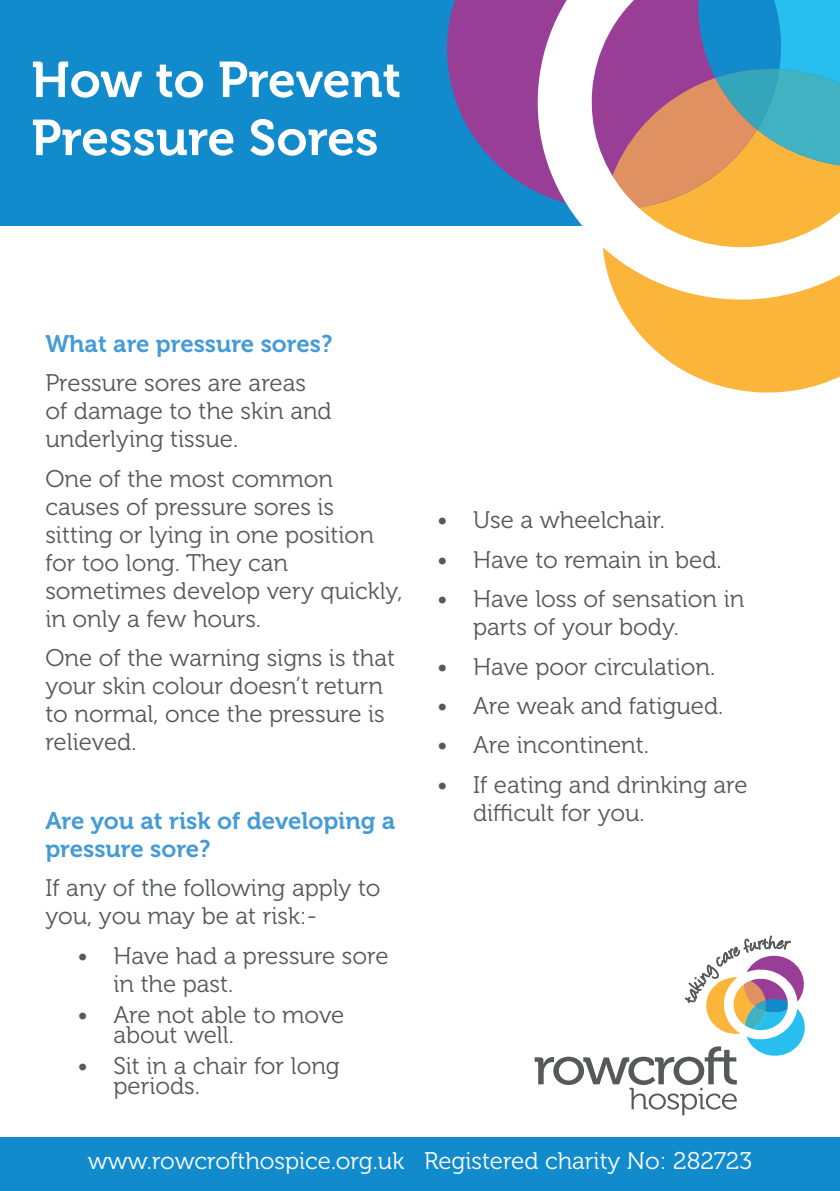
<style>
.page{position:relative;width:840px;height:1191px;background:#fff}
.page>*{position:absolute;margin:0;border:0;box-sizing:border-box;transform-origin:0 0}
.Title_heading{font:50px "Museo 700";color:#fff}
.Body_Copy{font:24px/28px "Museo 300";color:#57585a}
.Body_Copy-2{font:24px/28px "Museo 700";color:#459bd5}
.t1{font:24px "Museo 300";color:#fff}
</style>
<div class="page">
<div style="left:0;top:0;width:839px;height:226px;background:#128bcd"></div>
<div style="left:0;top:1137px;width:839px;height:54px;background:#128bcd"></div>
<svg style="left:447px;top:0;width:55px;height:169px;fill:#983e97"></svg>
<svg style="left:640px;top:335px;width:199px;height:58px;fill:#fcb53b"></svg>
<svg style="left:502px;top:0;width:337px;height:335px"></svg>
<svg style="left:534px;top:936px;width:270px;height:179px"></svg>
<p class="Title_heading" style="left:31px;top:52px;width:371px">How to Prevent</p>
<p class="Title_heading" style="left:31px;top:110px;width:348px">Pressure Sores</p>
<p class="Body_Copy-2" style="left:45px;top:330px;width:288px">What are pressure sores?</p>
<p class="Body_Copy" style="left:45px;top:369px;width:288px">Pressure sores are areas of damage to the skin and underlying tissue.</p>
<p class="Body_Copy" style="left:45px;top:465px;width:358px">One of the most common causes of pressure sores is sitting or lying in one position for too long. They can sometimes develop very quickly, in only a few hours.</p>
<p class="Body_Copy" style="left:45px;top:644px;width:351px">One of the warning signs is that your skin colour doesn’t return to normal, once the pressure is relieved.</p>
<p class="Body_Copy-2" style="left:45px;top:807px;width:351px">Are you at risk of developing a pressure sore?</p>
<p class="Body_Copy" style="left:45px;top:874px;width:336px">If any of the following apply to you, you may be at risk:-</p>
<p class="Body_Copy" style="left:113px;top:941px;width:276px;text-indent:-36px">• Have had a pressure sore in the past.</p>
<p class="Body_Copy" style="left:113px;top:1005px;width:232px;line-height:20px;text-indent:-36px">• Are not able to move about well.</p>
<p class="Body_Copy" style="left:113px;top:1056px;width:228px;line-height:20px;text-indent:-36px">• Sit in a chair for long periods.</p>
<p class="Body_Copy" style="left:437px;top:506px;width:229px">• Use a wheelchair.</p>
<p class="Body_Copy" style="left:437px;top:546px;width:286px">• Have to remain in bed.</p>
<p class="Body_Copy" style="left:473px;top:585px;width:272px;text-indent:-36px">• Have loss of sensation in parts of your body.</p>
<p class="Body_Copy" style="left:437px;top:653px;width:279px">• Have poor circulation.</p>
<p class="Body_Copy" style="left:437px;top:692px;width:288px">• Are weak and fatigued.</p>
<p class="Body_Copy" style="left:437px;top:731px;width:213px">• Are incontinent.</p>
<p class="Body_Copy" style="left:473px;top:771px;width:276px;text-indent:-36px">• If eating and drinking are difficult for you.</p>
<p class="t1" style="left:88px;top:1148px;width:665px">www.rowcrofthospice.org.uk Registered charity No: 282723</p>
</div>
